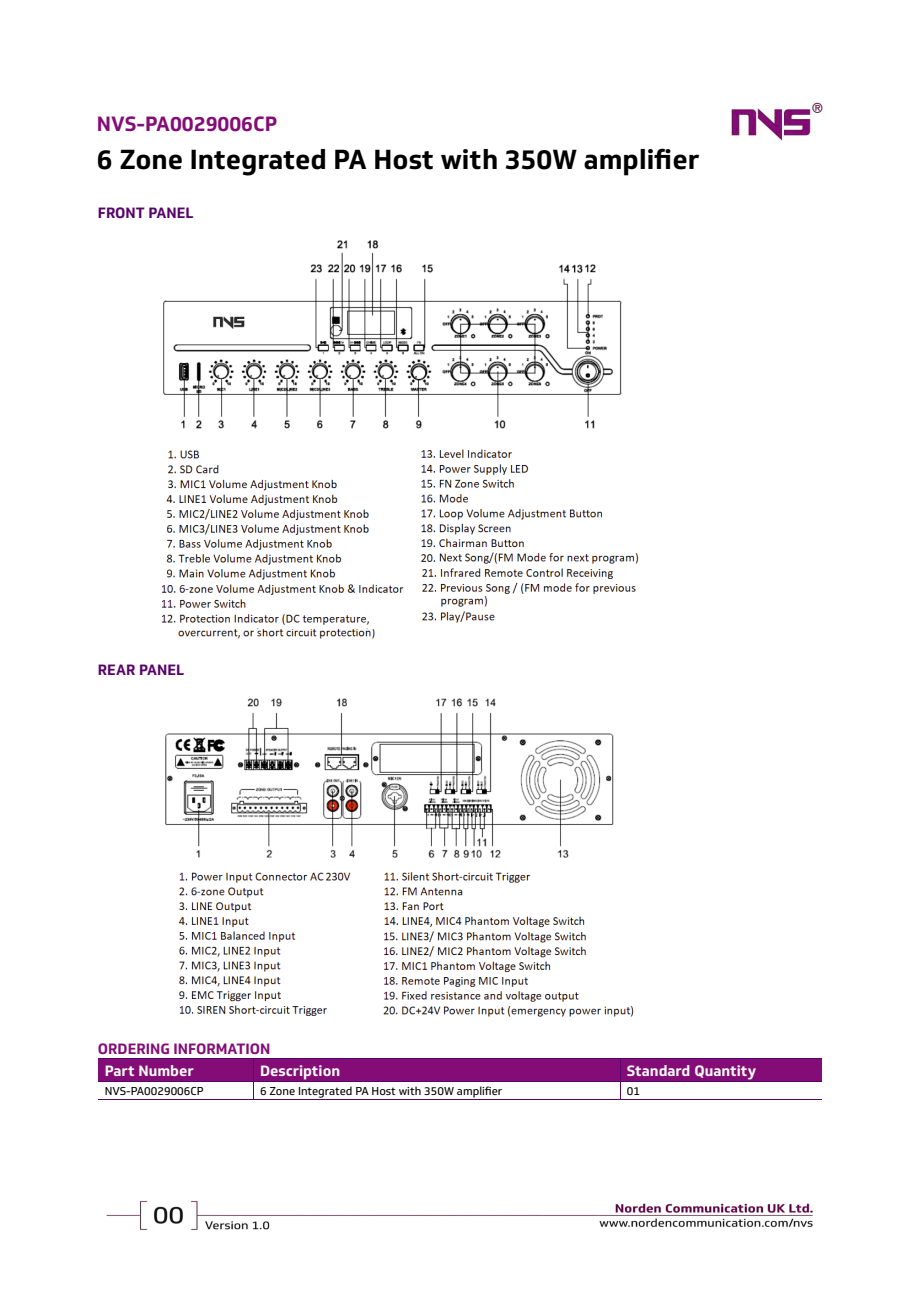
<style>
.page{position:relative;width:920px;height:1290px;background:#fff}
.page>*{position:absolute;margin:0;border:0;box-sizing:border-box;transform-origin:0 0}
.t1{font:700 27px "Soleto";color:#000}
.t2{font:700 20.25px "Soleto";color:#840c76}
.t3{font:700 14.7px "Soleto";color:#fff}
.t4{font:700 14.7px "Soleto";color:#570369}
.t5{font:700 14.7px "Soleto";color:#840c76}
.t6{font:11.25px "Soleto";color:#000}
</style>
<div class="page">
<div style="left:98px;top:1059px;width:155px;height:22px;background:#840c76"></div>
<div style="left:253px;top:1059px;width:367px;height:22px;background:#840c76"></div>
<div style="left:620px;top:1059px;width:201px;height:22px;background:#840c76"></div>
<img style="left:161px;top:240px;width:478px;height:399px">
<img style="left:165px;top:698px;width:469px;height:319px">
<img style="left:730px;top:102px;width:93px;height:39px">
<img style="left:107px;top:1200px;width:705px;height:30px">
<h2 class="t2" style="left:97px;top:115px;width:182px">NVS-PA0029006CP</h2>
<h1 class="t1" style="left:97px;top:148px;width:604px">6 Zone Integrated PA Host with 350W amplifier</h1>
<h3 class="t4" style="left:98px;top:207px;width:97px">FRONT PANEL</h3>
<h3 class="t4" style="left:98px;top:664px;width:88px">REAR PANEL</h3>
<h3 class="t5" style="left:98px;top:1043px;width:174px">ORDERING INFORMATION</h3>
<h3 class="t3" style="left:105px;top:1064px;width:91px">Part Number</h3>
<h3 class="t3" style="left:260px;top:1064px;width:82px">Description</h3>
<h3 class="t3" style="left:627px;top:1064px;width:131px">Standard Quantity</h3>
<p class="t6" style="left:105px;top:1086px;width:100px">NVS-PA0029006CP</p>
<p class="t6" style="left:260px;top:1086px;width:244px">6 Zone Integrated PA Host with 350W amplifier</p>
<p class="t6" style="left:627px;top:1086px;width:15px">01</p>
</div>
